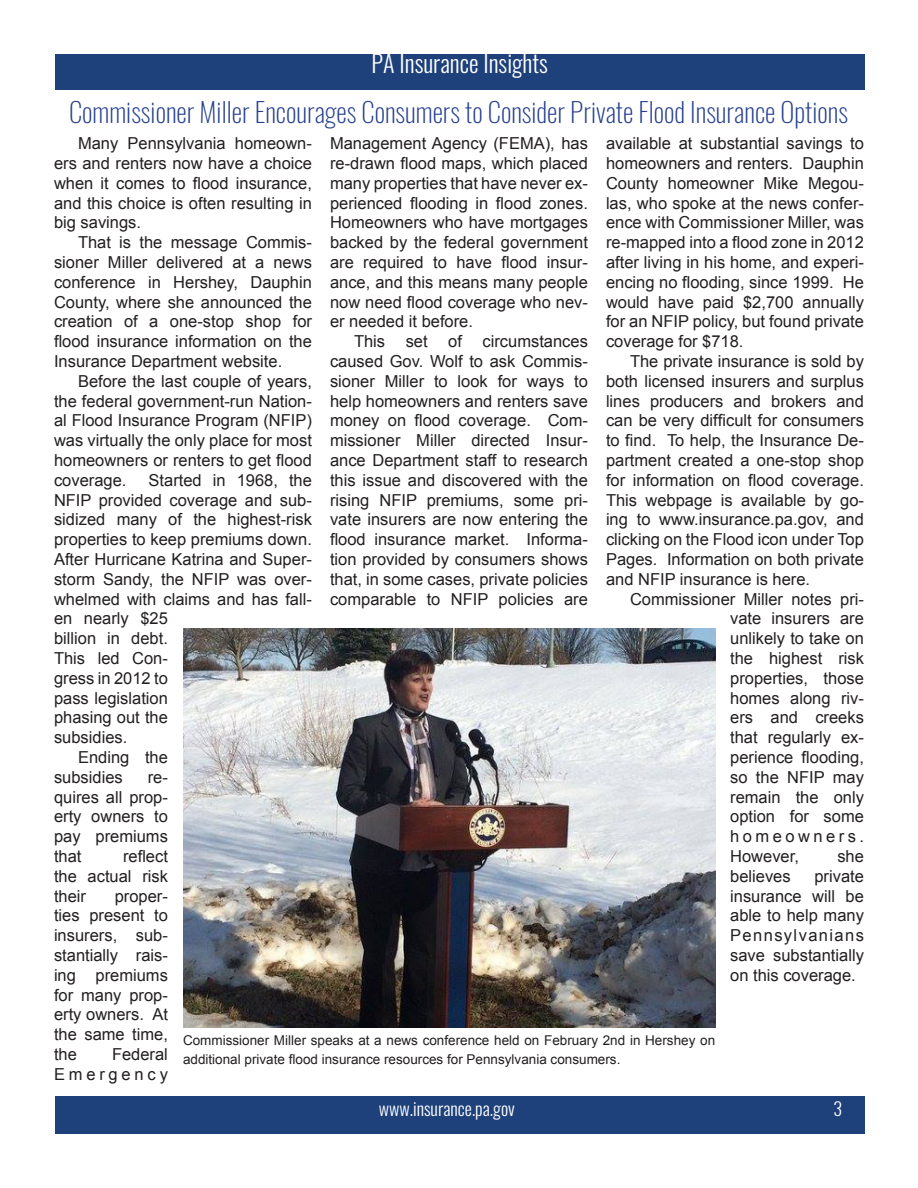
<style>
.page{position:relative;width:918px;height:1188px;background:#fff}
.page>*{position:absolute;margin:0;border:0;box-sizing:border-box;transform-origin:0 0}
.t1{font:200 27px "Oswald";color:#253f8e}
.t2{font:300 24px "Oswald";color:#fff}
.t3{font:300 18px "Oswald";color:#fff}
.t4{font:16.5px/19.8px "Arial";color:#231f20;text-align:justify}
.t5{font:16.5px/19.8px "Arial";letter-spacing:.23em;color:#231f20;text-align:right}
.t6{font:13.5px/19.5px "Arial";color:#231f20}
</style>
<div class="page">
<div style="left:55px;top:1096px;width:810px;height:38px;background:#1e417b"></div>
<div style="left:55px;top:54px;width:810px;height:36px;background:#1e417b"></div>
<img style="left:183px;top:628px;width:532px;height:400px">
<p class="t2" style="left:372px;top:47px;width:178px">PA Insurance Insights</p>
<p class="t1" style="left:69px;top:94px;width:780px">Commissioner Miller Encourages Consumers to Consider Private Flood Insurance Options</p>
<p class="t4" style="left:54px;top:134px;width:259px;text-indent:24px">Many Pennsylvania homeown&shy;ers and renters now have a choice when it comes to flood insurance, and this choice is often resulting in big savings.</p>
<p class="t4" style="left:54px;top:233px;width:260px;text-indent:24px">That is the message Commis&shy;sioner Miller delivered at a news conference in Hershey, Dauphin County, where she announced the creation of a one-stop shop for flood insurance information on the Insurance Department website.</p>
<p class="t4" style="left:54px;top:371px;width:259px;text-indent:24px">Before the last couple of years, the federal government-run Nation&shy;al Flood Insurance Program (NFIP) was virtually the only place for most homeowners or renters to get flood coverage.</p>
<p class="t4" style="left:330px;top:134px;width:259px">Management Agency (FEMA), has re-drawn flood maps, which placed many properties that have never ex&shy;perienced flooding in flood zones.<br>Homeowners who have mortgages backed by the federal government are required to have flood insur&shy;ance, and this means many people now need flood coverage who nev&shy;er needed it before.</p>
<p class="t4" style="left:330px;top:332px;width:260px;text-indent:24px">This set of circumstances caused Gov. Wolf to ask Commis&shy;sioner Miller to look for ways to help homeowners and renters save money on flood coverage. Com&shy;missioner Miller directed Insur&shy;ance Department staff to research this issue and discovered with the rising NFIP premiums, some pri&shy;vate insurers are now entering the flood insurance market. Informa&shy;tion provided by consumers shows that, in some cases, private policies comparable to NFIP policies are</p>
<p class="t4" style="left:606px;top:134px;width:260px">available at substantial savings to homeowners and renters. Dauphin County homeowner Mike Megou&shy;las, who spoke at the news confer&shy;ence with Commissioner Miller, was re-mapped into a flood zone in 2012 after living in his home, and experi&shy;encing no flooding, since 1999. He would have paid $2,700 annually for an NFIP policy, but found private coverage for $718.</p>
<p class="t4" style="left:606px;top:352px;width:259px;text-indent:24px">The private insurance is sold by both licensed insurers and surplus lines producers and brokers and can be very difficult for consumers to find. To help, the Insurance De&shy;partment created a one-stop shop for information on flood coverage.<br>This webpage is available by go&shy;ing to www.insurance.pa.gov, and clicking on the Flood icon under Top Pages. Information on both private and NFIP insurance is here.</p>
<p class="t4" style="left:730px;top:589px;width:135px;text-indent:-100px">Commissioner Miller notes pri&shy;vate insurers are unlikely to take on the highest risk properties, those homes along riv&shy;ers and creeks that regularly ex&shy;perience flooding, so the NFIP may remain the only option for some homeowners.<br>However,</p>
<p class="t4" style="left:54px;top:470px;width:259px;text-align:left;text-indent:95px">Started in 1968, the<br>NFIP provided coverage and sub&shy;sidized many of the highest-risk properties to keep premiums down.<br>After Hurricane Katrina and Super&shy;storm Sandy, the NFIP was over&shy;whelmed with claims and has fall&shy;en nearly $25<br>billion in debt.<br>This led Con-<br>gress in 2012 to<br>pass legislation<br>phasing out the<br>subsidies.</p>
<p class="t4" style="left:54px;top:748px;width:115px;text-indent:24px">Ending the subsidies</p>
<p class="t4" style="left:54px;top:767px;width:115px;text-indent:94px">re&shy;quires all prop&shy;erty owners to pay premiums that</p>
<p class="t4" style="left:54px;top:847px;width:115px;text-indent:69px">reflect the actual risk their</p>
<p class="t4" style="left:837px;top:847px;width:28px">she</p>
<p class="t4" style="left:730px;top:866px;width:135px;text-indent:84px">private insurance will be able to help many Pennsylvanians save substantially on this coverage.</p>
<p class="t4" style="left:730px;top:866px;width:62px">believes</p>
<p class="t4" style="left:54px;top:886px;width:116px;text-indent:61px">proper&shy;ties present to insurers, sub&shy;stantially rais&shy;ing premiums for many prop&shy;erty owners. At the same time, the</p>
<p class="t6" style="left:183px;top:1031px;width:534px">Commissioner Miller speaks at a news conference held on February 2nd in Hershey on additional private flood insurance resources for Pennsylvania consumers.</p>
<p class="t5" style="left:54px;top:1045px;width:115px">Federal<br>Emergency</p>
<p class="t3" style="left:379px;top:1097px;width:138px">www.insurance.pa.gov</p>
<p class="t3" style="left:833px;top:1097px;width:10px">3</p>
</div>
